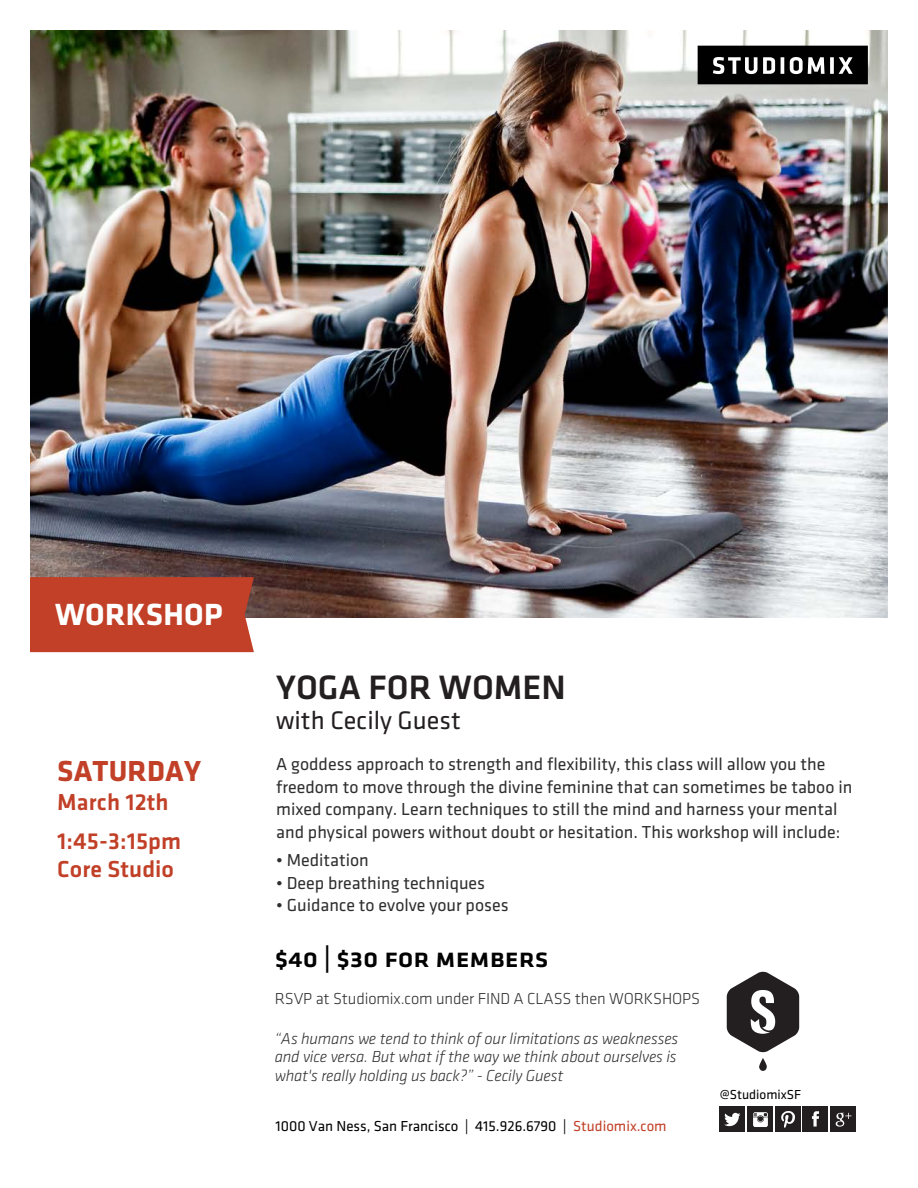
<style>
.page{position:relative;width:918px;height:1188px;background:#fff}
.page>*{position:absolute;margin:0;border:0;box-sizing:border-box;transform-origin:0 0}
.t1{font:500 35.1px "Klavika";color:#231f20}
.t2{font:700 31.8px "Klavika";letter-spacing:.01em;color:#fff}
.t3{font:700 30px "Klavika";letter-spacing:.005em;color:#c14027}
.t4{font:500 27.6px "Klavika";color:#000100}
.t5{font:26.25px "Klavika";color:#231f20}
.t6{font:500 24px/39px "Klavika";letter-spacing:.005em;color:#c14027}
.t7{font:18px/22.5px "Klavika";color:#2f2f30}
.t8{font:italic 300 16.5px/18.5px "Klavika";letter-spacing:-.005em;color:#2f2f30;text-align:justify}
.t9{font:300 16.5px "Klavika";letter-spacing:-.005em;color:#2f2f30}
.t10{font:15px "Klavika";color:#000100}
.t11{font:13.5px "Klavika";color:#000100}
.s1{color:#c14027}
</style>
<div class="page">
<img style="left:30px;top:30px;width:858px;height:1102px">
<div style="left:30px;top:577px;width:224px;height:75px;background:#c14027"></div>
<h2 class="t2" style="left:55px;top:591px;width:169px">WORKSHOP</h2>
<h3 class="t3" style="left:57px;top:749px;width:145px">SATURDAY</h3>
<h3 class="t6" style="left:57px;top:781px;width:125px">March 12th<br>1:45-3:15pm</h3>
<h3 class="t6" style="left:57px;top:849px;width:118px">Core Studio</h3>
<h1 class="t1" style="left:276px;top:664px;width:291px">YOGA FOR WOMEN</h1>
<h3 class="t5" style="left:276px;top:703px;width:186px">with Cecily Guest</h3>
<p class="t7" style="left:276px;top:752px;width:578px">A goddess approach to strength and flexibility, this class will allow you the freedom to move through the divine feminine that can sometimes be taboo in mixed company. Learn techniques to still the mind and harness your mental and physical powers without doubt or hesitation. This workshop will include:</p>
<p class="t7" style="left:276px;top:848px;width:94px">• Meditation</p>
<p class="t7" style="left:276px;top:871px;width:210px">• Deep breathing techniques</p>
<p class="t7" style="left:276px;top:893px;width:234px">• Guidance to evolve your poses</p>
<h3 class="t4" style="left:275px;top:939px;width:275px">$40 | $30 for members</h3>
<p class="t9" style="left:275px;top:989px;width:427px">RSVP at Studiomix.com under FIND A CLASS then WORKSHOPS</p>
<p class="t8" style="left:275px;top:1029px;width:405px">“As humans we tend to think of our limitations as weaknesses and vice versa. But what if the way we think about ourselves is what's really holding us back?” - Cecily Guest</p>
<p class="t10" style="left:276px;top:1116px;width:393px">1000 Van Ness, San Francisco | 415.926.6790 | <span class="s1">Studiomix.com</span></p>
<p class="t11" style="left:720px;top:1086px;width:83px">@StudiomixSF</p>
</div>
